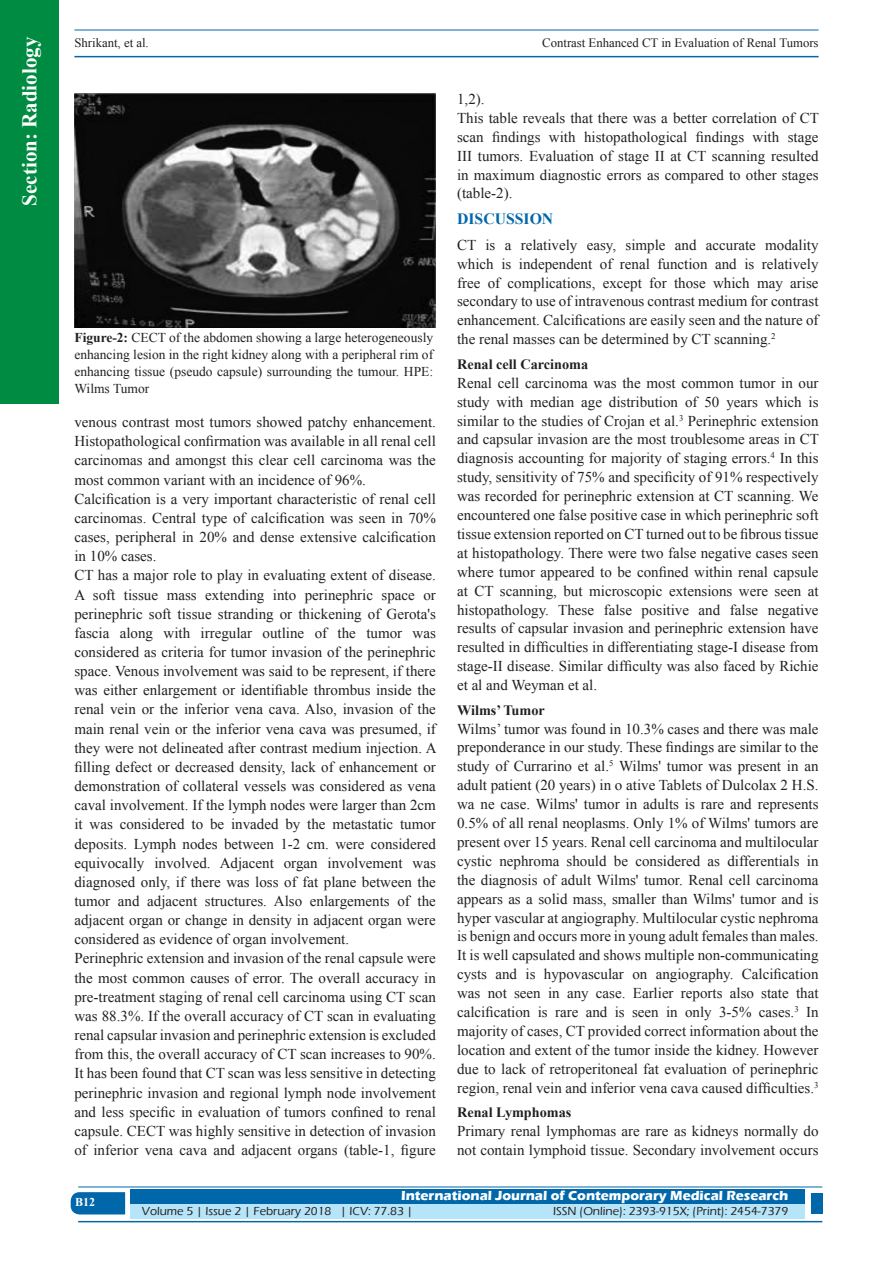
<style>
.page{position:relative;width:893px;height:1263px;background:#fff}
.page>*{position:absolute;margin:0;border:0;box-sizing:border-box;transform-origin:0 0}
.t1{font:700 21px "Times New Roman";color:#fff}
.t2{font:700 15.75px "Times New Roman";color:#0067aa}
.TX_New{font:15px/18.9px "Times New Roman";color:#231f20;text-align:justify}
.t3{font:700 14.25px "Times New Roman";color:#231f20}
.Legend{font:13.5px/17.2px "Times New Roman";color:#231f20;text-align:justify}
.t4{font:700 13.5px "Eras ITC";color:#fff}
.t5{font:12.75px "Times New Roman";color:#231f20}
.t6{font:500 12px "Eras ITC";color:#231f20}
.t7{font:700 12px "Times New Roman";color:#fff}
.s1{font-weight:700}
</style>
<div class="page">
<hr style="left:74px;top:30px;width:745px;height:1px;background:#0067aa">
<hr style="left:74px;top:56px;width:745px;height:1px;background:#0067aa">
<svg style="left:71px;top:1192px;width:54px;height:22px"></svg>
<div style="left:130px;top:1189px;width:674px;height:15px;background:#0067aa"></div>
<div style="left:130px;top:1204px;width:674px;height:15px;background:#b6e4f9"></div>
<hr style="left:78px;top:1186px;width:744px;height:1px;background:#0067aa">
<hr style="left:78px;top:1221px;width:744px;height:1px;background:#0067aa">
<div style="left:811px;top:1193px;width:11px;height:21px;background:#0067aa"></div>
<div style="left:0;top:0;width:59px;height:404px;background:#008b43"></div>
<img style="left:74px;top:94px;width:362px;height:234px">
<h1 class="t1" style="left:15px;top:206px;width:170px;rotate:-90deg">Section: Radiology</h1>
<p class="t5" style="left:74px;top:35px;width:76px">Shrikant, et al.</p>
<p class="t5" style="left:542px;top:35px;width:278px">Contrast Enhanced CT in Evaluation of Renal Tumors</p>
<p class="Legend" style="left:74px;top:328px;width:360px"><span class="s1">Figure-2:</span> CECT of the abdomen showing a large heterogeneously enhancing lesion in the right kidney along with a peripheral rim of enhancing tissue (pseudo capsule) surrounding the tumour. HPE:<br>Wilms Tumor</p>
<p class="TX_New" style="left:74px;top:412px;width:363px">venous contrast most tumors showed patchy enhancement.<br>Histopathological confirmation was available in all renal cell carcinomas and amongst this clear cell carcinoma was the most common variant with an incidence of 96%.</p>
<p class="TX_New" style="left:74px;top:489px;width:363px">Calcification is a very important characteristic of renal cell carcinomas. Central type of calcification was seen in 70% cases, peripheral in 20% and dense extensive calcification in 10% cases.</p>
<p class="TX_New" style="left:74px;top:565px;width:364px">CT has a major role to play in evaluating extent of disease.<br>A soft tissue mass extending into perinephric space or perinephric soft tissue stranding or thickening of Gerota's fascia along with irregular outline of the tumor was considered as criteria for tumor invasion of the perinephric space. Venous involvement was said to be represent, if there was either enlargement or identifiable thrombus inside the renal vein or the inferior vena cava. Also, invasion of the main renal vein or the inferior vena cava was presumed, if they were not delineated after contrast medium injection. A filling defect or decreased density, lack of enhancement or demonstration of collateral vessels was considered as vena caval involvement. If the lymph nodes were larger than 2cm it was considered to be invaded by the metastatic tumor deposits. Lymph nodes between 1-2 cm. were considered equivocally involved. Adjacent organ involvement was diagnosed only, if there was loss of fat plane between the tumor and adjacent structures. Also enlargements of the adjacent organ or change in density in adjacent organ were considered as evidence of organ involvement.</p>
<p class="TX_New" style="left:74px;top:948px;width:363px">Perinephric extension and invasion of the renal capsule were the most common causes of error. The overall accuracy in pre-treatment staging of renal cell carcinoma using CT scan was 88.3%. If the overall accuracy of CT scan in evaluating renal capsular invasion and perinephric extension is excluded from this, the overall accuracy of CT scan increases to 90%.<br>It has been found that CT scan was less sensitive in detecting perinephric invasion and regional lymph node involvement and less specific in evaluation of tumors confined to renal capsule. CECT was highly sensitive in detection of invasion of inferior vena cava and adjacent organs (table-1, figure</p>
<p class="TX_New" style="left:457px;top:89px;width:29px">1,2).</p>
<p class="TX_New" style="left:457px;top:108px;width:363px">This table reveals that there was a better correlation of CT scan findings with histopathological findings with stage III tumors. Evaluation of stage II at CT scanning resulted in maximum diagnostic errors as compared to other stages (table-2).</p>
<h1 class="t2" style="left:457px;top:208px;width:98px">DISCUSSION</h1>
<p class="TX_New" style="left:457px;top:235px;width:363px">CT is a relatively easy, simple and accurate modality which is independent of renal function and is relatively free of complications, except for those which may arise secondary to use of intravenous contrast medium for contrast enhancement. Calcifications are easily seen and the nature of the renal masses can be determined by CT scanning.<sup>2</sup></p>
<h2 class="t3" style="left:457px;top:354px;width:133px">Renal cell Carcinoma</h2>
<p class="TX_New" style="left:457px;top:373px;width:363px">Renal cell carcinoma was the most common tumor in our study with median age distribution of 50 years which is similar to the studies of Crojan et al.<sup>3</sup> Perinephric extension and capsular invasion are the most troublesome areas in CT diagnosis accounting for majority of staging errors.<sup>4</sup> In this study, sensitivity of 75% and specificity of 91% respectively was recorded for perinephric extension at CT scanning. We encountered one false positive case in which perinephric soft tissue extension reported on CT turned out to be fibrous tissue at histopathology. There were two false negative cases seen where tumor appeared to be confined within renal capsule at CT scanning, but microscopic extensions were seen at histopathology. These false positive and false negative results of capsular invasion and perinephric extension have resulted in difficulties in differentiating stage-I disease from stage-II disease. Similar difficulty was also faced by Richie et al and Weyman et al.</p>
<h2 class="t3" style="left:457px;top:700px;width:89px">Wilms’ Tumor</h2>
<p class="TX_New" style="left:457px;top:719px;width:363px">Wilms’ tumor was found in 10.3% cases and there was male preponderance in our study. These findings are similar to the study of Currarino et al.<sup>5</sup> Wilms' tumor was present in an adult patient (20 years) in o ative Tablets of Dulcolax 2 H.S. wa ne case. Wilms' tumor in adults is rare and represents 0.5% of all renal neoplasms. Only 1% of Wilms' tumors are present over 15 years. Renal cell carcinoma and multilocular cystic nephroma should be considered as differentials in the diagnosis of adult Wilms' tumor. Renal cell carcinoma appears as a solid mass, smaller than Wilms' tumor and is hyper vascular at angiography. Multilocular cystic nephroma is benign and occurs more in young adult females than males.<br>It is well capsulated and shows multiple non-communicating cysts and is hypovascular on angiography. Calcification was not seen in any case. Earlier reports also state that calcification is rare and is seen in only 3-5% cases.<sup>3</sup> In majority of cases, CT provided correct information about the location and extent of the tumor inside the kidney. However due to lack of retroperitoneal fat evaluation of perinephric region, renal vein and inferior vena cava caused difficulties.<sup>3</sup></p>
<h2 class="t3" style="left:457px;top:1102px;width:116px">Renal Lymphomas</h2>
<p class="TX_New" style="left:457px;top:1121px;width:363px">Primary renal lymphomas are rare as kidneys normally do not contain lymphoid tissue. Secondary involvement occurs</p>
<h4 class="t7" style="left:75px;top:1194px;width:22px">B12</h4>
<p class="t4" style="left:401px;top:1188px;width:389px">International Journal of Contemporary Medical Research</p>
<p class="t6" style="left:142px;top:1204px;width:272px">Volume 5 | Issue 2 | February 2018 | ICV: 77.83 |</p>
<p class="t6" style="left:553px;top:1204px;width:237px">ISSN (Online): 2393-915X; (Print): 2454-7379</p>
</div>
